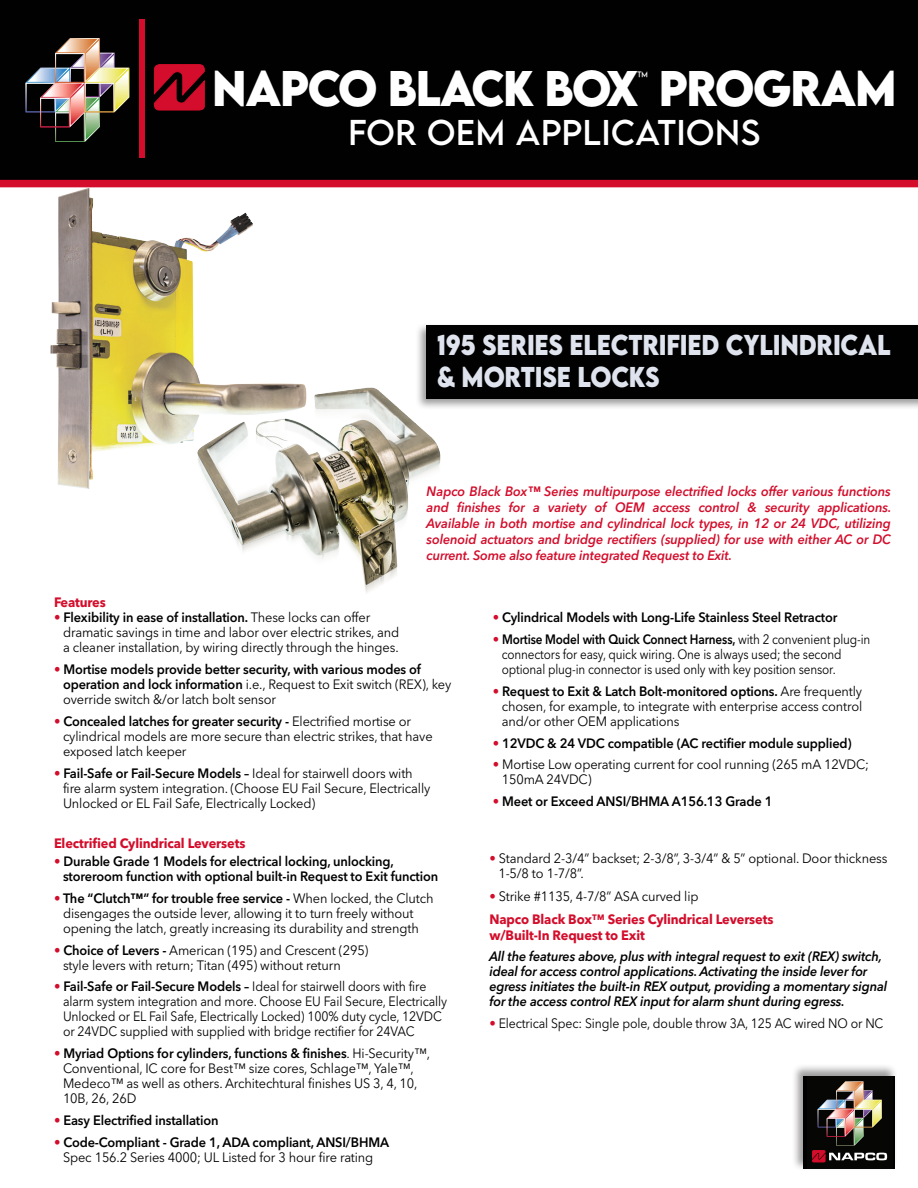
<style>
.page{position:relative;width:918px;height:1188px;background:#fff}
.page>*{position:absolute;margin:0;border:0;box-sizing:border-box;transform-origin:0 0}
.t1{font:700 44.55px "LEMONMILK";letter-spacing:-.03em;color:#fff;scale:.95 1}
.t2{font:31.8px "LEMONMILK";letter-spacing:.02em;color:#fff}
.sub{font:700 25.5px/31.5px "LEMONMILK";letter-spacing:-.01em;color:#dee3ed;scale:.89 1}
.t3{font:17.25px "LEMONMILK";color:#fff;scale:.95 1}
.bulletspaceafter{font:13.5px/15px "Avenir Next LT Pro";letter-spacing:-.01em;color:#010101;scale:.95 1}
.bulletspaceafter-2{font:600 13.5px/15px "Avenir Next LT Pro";letter-spacing:-.01em;color:#010101;scale:.95 1}
.bulletspaceafter-3{font:italic 600 13.5px/15.9px "Avenir Next LT Pro";letter-spacing:-.01em;color:#d30d2b;text-align:justify;scale:.95 1}
.bulletspaceafter-4{font:13.5px/15px "Avenir Next LT Pro";letter-spacing:-.01em;color:#010101;scale:.91 1}
.bulletspaceafter-5{font:italic 600 13.5px/15px "Avenir Next LT Pro";letter-spacing:-.01em;color:#010101;scale:.95 1}
.bulletspaceafter-6{font:13.5px/15px "Avenir Next LT Pro";letter-spacing:-.01em;color:#010101;scale:.87 1}
.bulletspaceafter-7{font:700 13.5px/15.9px "Avenir Next LT Pro";letter-spacing:-.01em;color:#d30d2b;scale:.95 1}
.subhead1{font:700 13.5px "Avenir Next LT Pro";letter-spacing:-.01em;color:#d30d2b;scale:.95 1}
.s1{color:#d30d2b}
.s2{font-weight:600}
.s3{font-weight:400;color:#d30d2b}
.s4{font-weight:400}
.s5{font-weight:600;color:#d30d2b}
</style>
<div class="page">
<img style="left:45px;top:187px;width:266px;height:302px">
<div style="left:0;top:0;width:918px;height:180px;background:#010101"></div>
<div style="left:16px;top:19px;width:123px;height:139px;background:#010101"></div>
<img style="left:26px;top:38px;width:103px;height:104px">
<div style="left:145px;top:19px;width:756px;height:139px;background:#010101"></div>
<svg style="left:154px;top:64px;width:51px;height:46px"></svg>
<div style="left:140px;top:19px;width:5px;height:139px;background:#d30d2b"></div>
<div style="left:415px;top:323px;width:503px;height:87px;background:#231f20;opacity:.45"></div>
<div style="left:427px;top:325px;width:491px;height:73px;background:#010101"></div>
<div style="left:0;top:180px;width:918px;height:7px;background:#d30d2b"></div>
<div style="left:792px;top:1064px;width:106px;height:107px;background:#231f20;opacity:.45"></div>
<div style="left:804px;top:1076px;width:91px;height:93px;background:#010101"></div>
<div style="left:807px;top:1076px;width:86px;height:93px;background:#060604"></div>
<img style="left:812px;top:1082px;width:75px;height:80px">
<img style="left:197px;top:387px;width:245px;height:206px">
<p class="t1" style="left:212px;top:58px;width:450px">NAPCO BLACK BOX</p>
<p class="t3" style="left:637px;top:67px;width:12px">™</p>
<p class="t1" style="left:659px;top:58px;width:252px">PROGRAM</p>
<p class="t2" style="left:348px;top:112px;width:413px">FOR OEM APPLiCATiONS</p>
<p class="sub" style="left:437px;top:330px;width:511px">195 SERIES ELECTRIFIED CYLINDRICAL &amp; MORTISE LOCKS</p>
<p class="bulletspaceafter-3" style="left:427px;top:483px;width:491px">Napco Black Box™ Series multipurpose electrified locks offer various functions and finishes for a variety of OEM access control &amp; security applications.<br>Available in both mortise and cylindrical lock types, in 12 or 24 VDC, utilizing solenoid actuators and bridge rectifiers (supplied) for use with either AC or DC current. Some also feature integrated Request to Exit.</p>
<p class="subhead1" style="left:54px;top:594px;width:56px">Features</p>
<p class="bulletspaceafter" style="left:63px;top:610px;width:356px;text-indent:-9px"><span class="s1">•</span> <span class="s2">Flexibility in ease of installation.</span> These locks can offer dramatic savings in time and labor over electric strikes, and a cleaner installation, by wiring directly through the hinges.</p>
<p class="bulletspaceafter-2" style="left:63px;top:662px;width:410px;text-indent:-9px"><span class="s3">•</span> Mortise models provide better security, with various modes of operation and lock information <span class="s4">i.e., Request to Exit switch (REX), key override switch &amp;/or latch bolt sensor</span></p>
<p class="bulletspaceafter" style="left:63px;top:714px;width:391px;text-indent:-9px"><span class="s1">•</span> <span class="s2">Concealed latches for greater security -</span> Electrified mortise or cylindrical models are more secure than electric strikes, that have exposed latch keeper</p>
<p class="bulletspaceafter" style="left:63px;top:766px;width:388px;text-indent:-9px"><span class="s1">•</span> <span class="s2">Fail-Safe or Fail-Secure Models –</span> Ideal for stairwell doors with fire alarm system integration. (Choose EU Fail Secure, Electrically<br>Unlocked or EL Fail Safe, Electrically Locked)</p>
<p class="subhead1" style="left:54px;top:835px;width:203px">Electrified Cylindrical Leversets</p>
<p class="bulletspaceafter-2" style="left:63px;top:854px;width:397px;text-indent:-9px"><span class="s3">•</span> Durable Grade 1 Models for electrical locking, unlocking, storeroom function with optional built-in Request to Exit function</p>
<p class="bulletspaceafter" style="left:63px;top:891px;width:392px;text-indent:-9px"><span class="s5">•</span> <span class="s2">The “Clutch™” for trouble free service -</span> When locked, the Clutch disengages the outside lever, allowing it to turn freely without opening the latch, greatly increasing its durability and strength</p>
<p class="bulletspaceafter" style="left:63px;top:942px;width:323px;text-indent:-9px"><span class="s5">•</span> <span class="s2">Choice of Levers -</span> American (195) and Crescent (295) style levers with return; Titan (495) without return</p>
<p class="bulletspaceafter-4" style="left:63px;top:979px;width:424px;text-indent:-9px"><span class="s5">•</span> <span class="s2">Fail-Safe or Fail-Secure Models –</span> Ideal for stairwell doors with fire alarm system integration and more. Choose EU Fail Secure, Electrically Unlocked or EL Fail Safe, Electrically Locked) 100% duty cycle, 12VDC or 24VDC supplied with supplied with bridge rectifier for 24VAC</p>
<p class="bulletspaceafter" style="left:63px;top:1046px;width:388px;text-indent:-9px"><span class="s5">•</span> <span class="s2">Myriad Options for cylinders, functions &amp; finishes</span>. Hi-Security™, Conventional, IC core for Best™ size cores, Schlage™, Yale™, Medeco™ as well as others. Architechtural finishes US 3, 4, 10, 10B, 26, 26D</p>
<p class="bulletspaceafter-2" style="left:54px;top:1113px;width:175px"><span class="s3">•</span> Easy Electrified installation</p>
<p class="bulletspaceafter" style="left:54px;top:1134px;width:354px;text-align:center"><span class="s1">•</span> <span class="s2">Code-Compliant - Grade 1, ADA compliant, ANSI/BHMA<br></span>Spec 156.2 Series 4000; UL Listed for 3 hour fire rating</p>
<p class="bulletspaceafter-2" style="left:493px;top:610px;width:364px"><span class="s3">•</span> Cylindrical Models with Long-Life Stainless Steel Retractor</p>
<p class="bulletspaceafter-6" style="left:502px;top:632px;width:425px;text-indent:-9px"><span class="s1">•</span> <span class="s2">Mortise Model with Quick Connect Harness,</span> with 2 convenient plug-in connectors for easy, quick wiring. One is always used; the second optional plug-in connector is used only with key position sensor.</p>
<p class="bulletspaceafter" style="left:502px;top:684px;width:381px;text-align:justify;text-indent:-9px"><span class="s1">•</span> <span class="s2">Request to Exit &amp; Latch Bolt-monitored options.</span> Are frequently chosen, for example, to integrate with enterprise access control and/or other OEM applications</p>
<p class="bulletspaceafter-2" style="left:493px;top:735px;width:379px"><span class="s3">•</span> 12VDC &amp; 24 VDC compatible (AC rectifier module supplied)</p>
<p class="bulletspaceafter" style="left:502px;top:757px;width:388px;text-indent:-9px"><span class="s1">•</span> Mortise Low operating current for cool running (265 mA 12VDC;<br>150mA 24VDC)</p>
<p class="bulletspaceafter-2" style="left:493px;top:794px;width:296px"><span class="s3">•</span> Meet or Exceed ANSI/BHMA A156.13 Grade 1</p>
<p class="bulletspaceafter" style="left:498px;top:851px;width:411px;text-indent:-9px"><span class="s1">•</span> Standard 2-3/4” backset; 2-3/8”, 3-3/4” &amp; 5” optional. Door thickness<br>1-5/8 to 1-7/8”.</p>
<p class="bulletspaceafter" style="left:489px;top:889px;width:222px"><span class="s1">•</span> Strike #1135, 4-7/8” ASA curved lip</p>
<p class="bulletspaceafter-7" style="left:489px;top:911px;width:300px">Napco Black Box™ Series Cylindrical Leversets w/Built-In Request to Exit</p>
<p class="bulletspaceafter-5" style="left:489px;top:949px;width:420px">All the features above, plus with integral request to exit (REX) switch, ideal for access control applications. Activating the inside lever for egress initiates the built-in REX output, providing a momentary signal for the access control REX input for alarm shunt during egress.</p>
<p class="bulletspaceafter-4" style="left:489px;top:1016px;width:435px"><span class="s1">•</span> Electrical Spec: Single pole, double throw 3A, 125 AC wired NO or NC</p>
</div>
